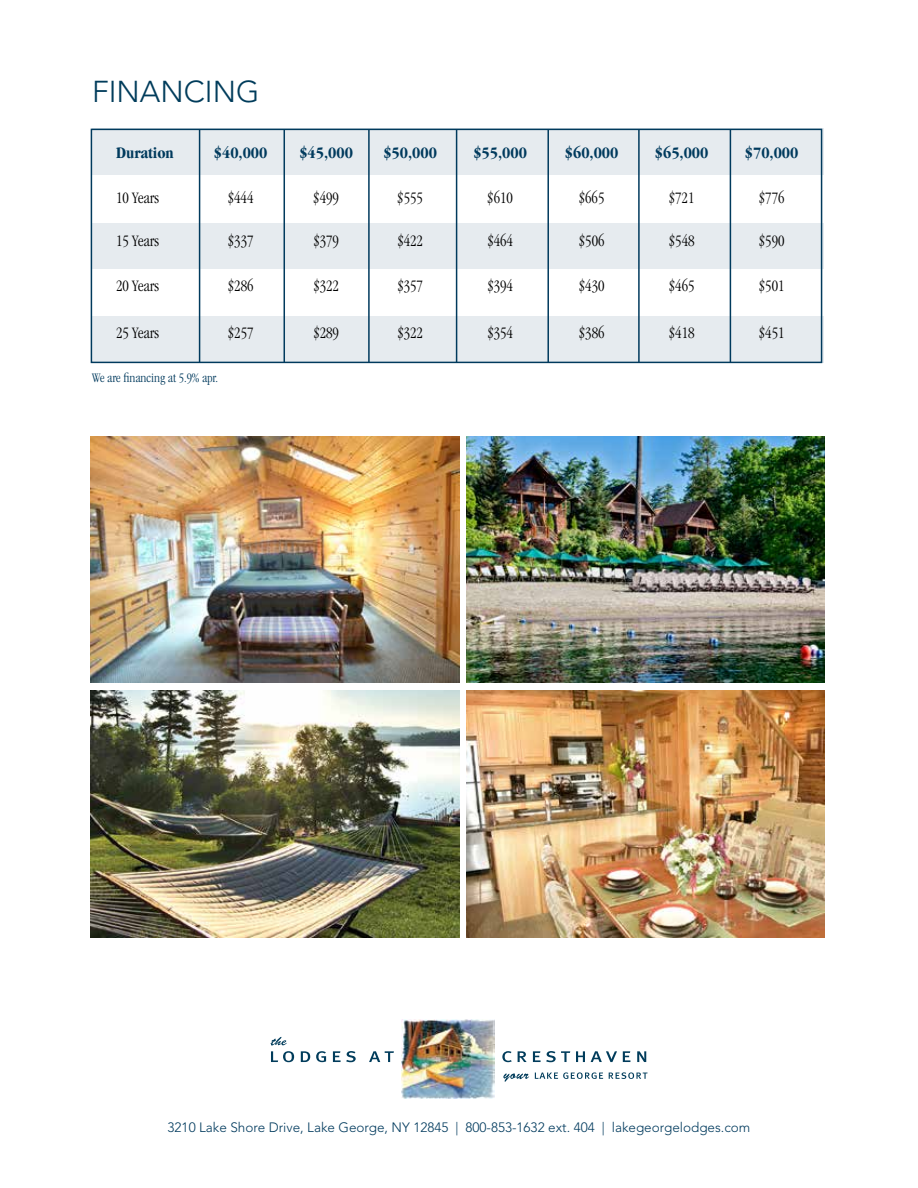
<style>
.page{position:relative;width:918px;height:1188px;background:#fff}
.page>*{position:absolute;margin:0;border:0;box-sizing:border-box;transform-origin:0 0}
.t1{font:300 30px "Avenir LT Std";color:#013c5b}
.t2{font:300 condensed 16.5px "Garamond";color:#000}
.t3{font:700 condensed 16.5px "Garamond";color:#003a5d}
.t4{font:300 13.5px "Avenir LT Std";color:#003a5d}
.t5{font:300 condensed 13.5px "Garamond";color:#003a5d}
</style>
<div class="page">
<div style="left:92px;top:129px;width:732px;height:46px;background:#e6ebef"></div>
<div style="left:92px;top:223px;width:732px;height:47px;background:#e6ebef"></div>
<div style="left:92px;top:316px;width:732px;height:47px;background:#e6ebef"></div>
<div style="left:91px;top:129px;width:731px;height:234px;border:2px solid #003a5d"></div>
<hr style="left:199px;top:129px;width:1px;height:234px;background:#003a5d">
<hr style="left:284px;top:129px;width:1px;height:233px;background:#003a5d">
<hr style="left:368px;top:129px;width:2px;height:234px;background:#003a5d">
<hr style="left:456px;top:129px;width:1px;height:233px;background:#003a5d">
<hr style="left:547px;top:129px;width:2px;height:234px;background:#003a5d">
<hr style="left:638px;top:129px;width:2px;height:233px;background:#003a5d">
<hr style="left:730px;top:129px;width:1px;height:234px;background:#003a5d">
<svg style="left:270px;top:1037px;width:17px;height:8px"></svg>
<svg style="left:271px;top:1051px;width:23px;height:11px"></svg>
<svg style="left:301px;top:1051px;width:9px;height:11px"></svg>
<svg style="left:316px;top:1051px;width:10px;height:11px"></svg>
<svg style="left:333px;top:1051px;width:23px;height:11px"></svg>
<svg style="left:369px;top:1051px;width:25px;height:11px"></svg>
<svg style="left:502px;top:1051px;width:10px;height:11px"></svg>
<svg style="left:518px;top:1051px;width:9px;height:11px"></svg>
<svg style="left:533px;top:1051px;width:37px;height:11px"></svg>
<svg style="left:576px;top:1051px;width:9px;height:11px"></svg>
<svg style="left:591px;top:1051px;width:26px;height:11px"></svg>
<svg style="left:623px;top:1051px;width:7px;height:11px"></svg>
<svg style="left:637px;top:1051px;width:9px;height:11px"></svg>
<svg style="left:503px;top:1073px;width:26px;height:9px"></svg>
<svg style="left:535px;top:1072px;width:68px;height:7px"></svg>
<svg style="left:609px;top:1072px;width:39px;height:7px"></svg>
<img style="left:402px;top:1020px;width:92px;height:79px">
<img style="left:91px;top:690px;width:368px;height:247px">
<img style="left:467px;top:436px;width:357px;height:247px">
<img style="left:91px;top:436px;width:368px;height:247px">
<img style="left:467px;top:690px;width:357px;height:247px">
<h1 class="t1" style="left:92px;top:74px;width:169px">FINANCING</h1>
<p class="t3" style="left:116px;top:143px;width:59px">Duration</p>
<p class="t3" style="left:214px;top:143px;width:55px">$40,000</p>
<p class="t3" style="left:299px;top:143px;width:55px">$45,000</p>
<p class="t3" style="left:383px;top:143px;width:55px">$50,000</p>
<p class="t3" style="left:473px;top:143px;width:55px">$55,000</p>
<p class="t3" style="left:565px;top:143px;width:55px">$60,000</p>
<p class="t3" style="left:655px;top:143px;width:55px">$65,000</p>
<p class="t3" style="left:745px;top:143px;width:55px">$70,000</p>
<p class="t2" style="left:116px;top:189px;width:44px">10 Years</p>
<p class="t2" style="left:228px;top:189px;width:27px">$444</p>
<p class="t2" style="left:313px;top:189px;width:27px">$499</p>
<p class="t2" style="left:397px;top:189px;width:27px">$555</p>
<p class="t2" style="left:487px;top:189px;width:27px">$610</p>
<p class="t2" style="left:579px;top:189px;width:27px">$665</p>
<p class="t2" style="left:669px;top:189px;width:27px">$721</p>
<p class="t2" style="left:759px;top:189px;width:27px">$776</p>
<p class="t2" style="left:116px;top:232px;width:44px">15 Years</p>
<p class="t2" style="left:228px;top:232px;width:27px">$337</p>
<p class="t2" style="left:313px;top:232px;width:27px">$379</p>
<p class="t2" style="left:397px;top:232px;width:27px">$422</p>
<p class="t2" style="left:487px;top:232px;width:27px">$464</p>
<p class="t2" style="left:579px;top:232px;width:27px">$506</p>
<p class="t2" style="left:669px;top:232px;width:27px">$548</p>
<p class="t2" style="left:759px;top:232px;width:27px">$590</p>
<p class="t2" style="left:116px;top:277px;width:44px">20 Years</p>
<p class="t2" style="left:228px;top:277px;width:27px">$286</p>
<p class="t2" style="left:313px;top:277px;width:27px">$322</p>
<p class="t2" style="left:397px;top:277px;width:27px">$357</p>
<p class="t2" style="left:487px;top:277px;width:27px">$394</p>
<p class="t2" style="left:579px;top:277px;width:27px">$430</p>
<p class="t2" style="left:669px;top:277px;width:27px">$465</p>
<p class="t2" style="left:759px;top:277px;width:27px">$501</p>
<p class="t2" style="left:116px;top:324px;width:44px">25 Years</p>
<p class="t2" style="left:228px;top:324px;width:27px">$257</p>
<p class="t2" style="left:313px;top:324px;width:27px">$289</p>
<p class="t2" style="left:397px;top:324px;width:27px">$322</p>
<p class="t2" style="left:487px;top:324px;width:27px">$354</p>
<p class="t2" style="left:579px;top:324px;width:27px">$386</p>
<p class="t2" style="left:669px;top:324px;width:27px">$418</p>
<p class="t2" style="left:759px;top:324px;width:27px">$451</p>
<p class="t5" style="left:92px;top:370px;width:127px">We are financing at 5.9% apr.</p>
<p class="t4" style="left:168px;top:1119px;width:584px">3210 Lake Shore Drive, Lake George, NY 12845 | 800-853-1632 ext. 404 | lakegeorgelodges.com</p>
</div>
